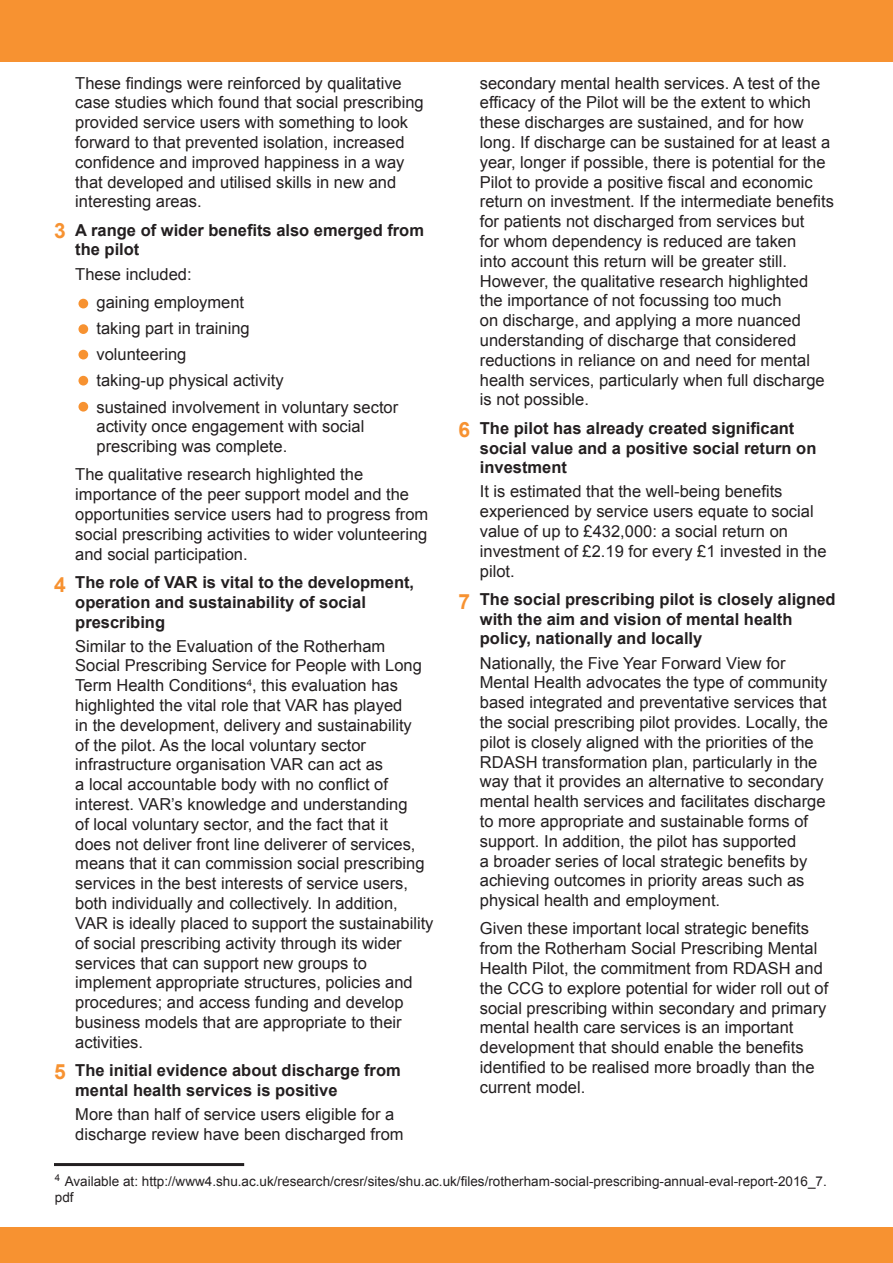
<style>
.page{position:relative;width:893px;height:1263px;background:#fff}
.page>*{position:absolute;margin:0;border:0;box-sizing:border-box;transform-origin:0 0}
.t1{font:700 21px "Arial";color:#f79231}
.t2{font:16.5px/19.8px "Arial";color:#231f20}
.t3{font:700 16.5px/19.8px "Arial";color:#231f20}
.t4{font:13.5px/16.2px "Arial";color:#231f20}
</style>
<div class="page">
<div style="left:0;top:0;width:893px;height:61px;background:#f79231"></div>
<div style="left:78px;top:324px;width:10px;height:10px;background:#f79231;border-radius:50%"></div>
<div style="left:78px;top:299px;width:10px;height:9px;background:#f79231;border-radius:50%"></div>
<div style="left:78px;top:350px;width:10px;height:9px;background:#f79231;border-radius:50%"></div>
<div style="left:78px;top:376px;width:10px;height:9px;background:#f79231;border-radius:50%"></div>
<div style="left:78px;top:402px;width:10px;height:10px;background:#f79231;border-radius:50%"></div>
<hr style="left:54px;top:1163px;width:190px;height:3px;background:#231f20">
<div style="left:0;top:1227px;width:893px;height:36px;background:#f79231"></div>
<p class="t1" style="left:54px;top:217px;width:13px">3</p>
<p class="t1" style="left:54px;top:570px;width:13px">4</p>
<p class="t1" style="left:54px;top:1057px;width:13px">5</p>
<p class="t2" style="left:75px;top:73px;width:350px">These findings were reinforced by qualitative case studies which found that social prescribing provided service users with something to look forward to that prevented isolation, increased confidence and improved happiness in a way that developed and utilised skills in new and interesting areas.</p>
<p class="t3" style="left:75px;top:220px;width:350px">A range of wider benefits also emerged from the pilot</p>
<p class="t2" style="left:97px;top:260px;width:149px;line-height:28.3px;text-indent:-21px">These included: gaining employment</p>
<p class="t2" style="left:97px;top:315px;width:303px;line-height:26.2px">taking part in training<br>volunteering<br>taking-up physical activity<br>sustained involvement in voluntary sector</p>
<p class="t2" style="left:97px;top:417px;width:269px">activity once engagement with social prescribing was complete.</p>
<p class="t2" style="left:75px;top:465px;width:355px">The qualitative research highlighted the importance of the peer support model and the opportunities service users had to progress from social prescribing activities to wider volunteering and social participation.</p>
<p class="t3" style="left:75px;top:573px;width:340px">The role of VAR is vital to the development, operation and sustainability of social prescribing</p>
<p class="t2" style="left:75px;top:636px;width:360px">Similar to the Evaluation of the Rotherham Social Prescribing Service for People with Long Term Health Conditions<sup>4</sup>, this evaluation has highlighted the vital role that VAR has played<br>in the development, delivery and sustainability<br>of the pilot. As the local voluntary sector infrastructure organisation VAR can act as<br>a local accountable body with no conflict of interest. VAR’s knowledge and understanding<br>of local voluntary sector, and the fact that it<br>does not deliver front line deliverer of services, means that it can commission social prescribing services in the best interests of service users, both individually and collectively. In addition, VAR is ideally placed to support the sustainability of social prescribing activity through its wider services that can support new groups to implement appropriate structures, policies and procedures; and access funding and develop business models that are appropriate to their activities.</p>
<p class="t3" style="left:75px;top:1061px;width:327px">The initial evidence about discharge from mental health services is positive</p>
<p class="t2" style="left:75px;top:1104px;width:330px">More than half of service users eligible for a discharge review have been discharged from</p>
<p class="t1" style="left:459px;top:415px;width:13px">6</p>
<p class="t1" style="left:459px;top:587px;width:13px">7</p>
<p class="t2" style="left:480px;top:73px;width:356px">secondary mental health services. A test of the efficacy of the Pilot will be the extent to which these discharges are sustained, and for how long. If discharge can be sustained for at least a year, longer if possible, there is potential for the Pilot to provide a positive fiscal and economic return on investment. If the intermediate benefits for patients not discharged from services but<br>for whom dependency is reduced are taken<br>into account this return will be greater still.<br>However, the qualitative research highlighted the importance of not focussing too much<br>on discharge, and applying a more nuanced understanding of discharge that considered reductions in reliance on and need for mental health services, particularly when full discharge is not possible.</p>
<p class="t3" style="left:480px;top:418px;width:338px">The pilot has already created significant social value and a positive social return on investment</p>
<p class="t2" style="left:480px;top:482px;width:348px">It is estimated that the well-being benefits experienced by service users equate to social value of up to £432,000: a social return on investment of £2.19 for every £1 invested in the pilot.</p>
<p class="t3" style="left:480px;top:590px;width:357px">The social prescribing pilot is closely aligned with the aim and vision of mental health policy, nationally and locally</p>
<p class="t2" style="left:480px;top:653px;width:350px">Nationally, the Five Year Forward View for Mental Health advocates the type of community based integrated and preventative services that the social prescribing pilot provides. Locally, the pilot is closely aligned with the priorities of the RDASH transformation plan, particularly in the way that it provides an alternative to secondary mental health services and facilitates discharge to more appropriate and sustainable forms of support. In addition, the pilot has supported<br>a broader series of local strategic benefits by achieving outcomes in priority areas such as physical health and employment.</p>
<p class="t2" style="left:480px;top:919px;width:350px">Given these important local strategic benefits from the Rotherham Social Prescribing Mental Health Pilot, the commitment from RDASH and the CCG to explore potential for wider roll out of social prescribing within secondary and primary mental health care services is an important development that should enable the benefits identified to be realised more broadly than the current model.</p>
<p class="t4" style="left:55px;top:1173px;width:773px"><sup>4</sup> Available at: http://www4.shu.ac.uk/research/cresr/sites/shu.ac.uk/files/rotherham-social-prescribing-annual-eval-report-2016_7. pdf</p>
</div>
